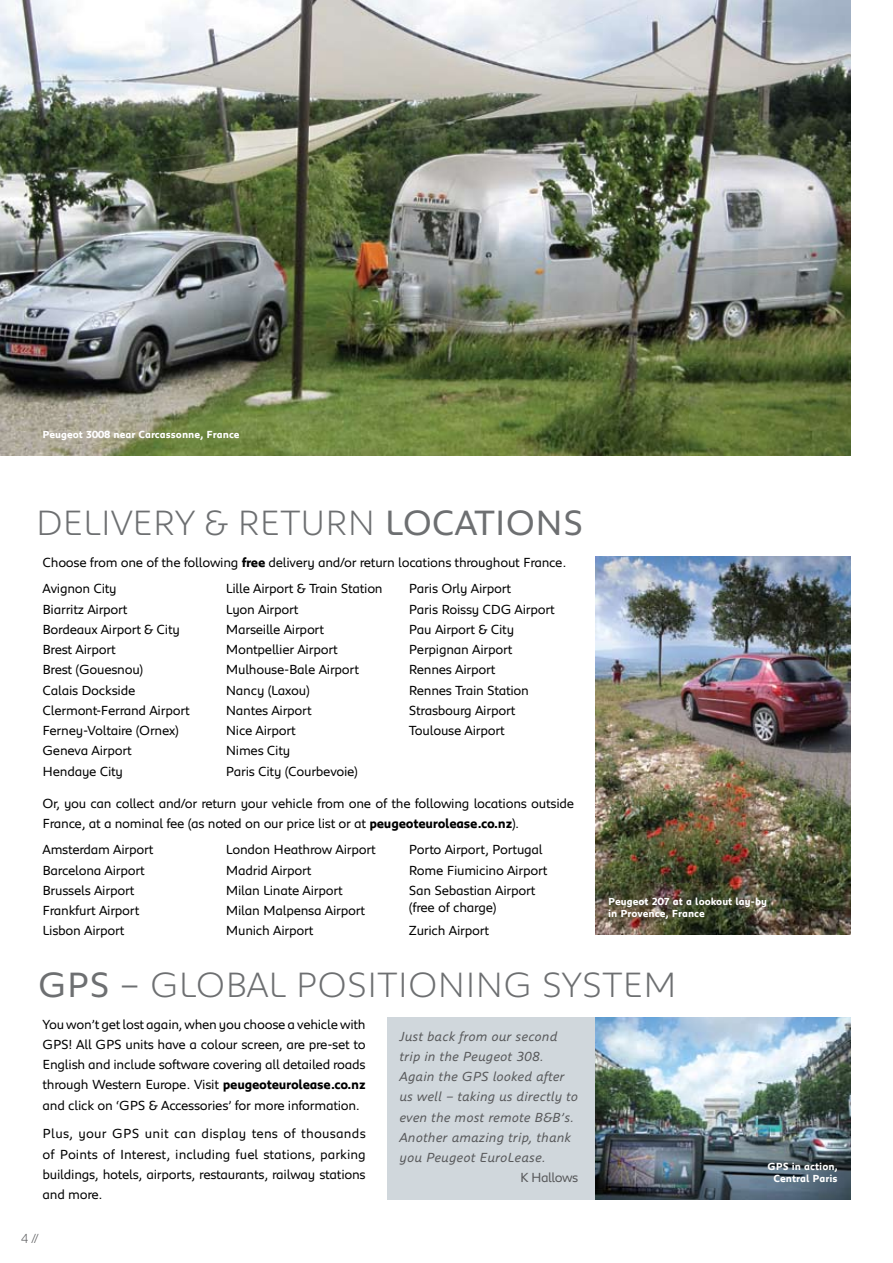
<style>
.page{position:relative;width:893px;height:1263px;background:#fff}
.page>*{position:absolute;margin:0;border:0;box-sizing:border-box;transform-origin:0 0}
.t1{font:300 36px "Peugeot";color:#6d6f71}
.t2{font:13.5px/20.2px "Peugeot";letter-spacing:-.02em;color:#000}
.t3{font:italic 13.5px/20.2px "Peugeot";letter-spacing:.01em;color:#58595b}
.t4{font:13.5px "Peugeot";letter-spacing:-.04em;color:#58595b}
.t5{font:300 13.5px "Peugeot";color:#58595b}
.t6{font:700 10.5px/12px "Peugeot";color:#fff}
.s1{font-weight:400}
.s2{font-weight:700}
</style>
<div class="page">
<img style="left:0;top:0;width:850px;height:455px">
<img style="left:595px;top:556px;width:255px;height:378px">
<div style="left:387px;top:1017px;width:463px;height:182px;background:#d0d7dc"></div>
<img style="left:595px;top:1017px;width:255px;height:182px">
<p class="t6" style="left:43px;top:428px;width:199px">Peugeot 3008 near Carcassonne, France</p>
<h1 class="t1" style="left:36px;top:497px;width:372px">DELIVERY &amp; RETURN <span class="s1">locations</span></h1>
<p class="t2" style="left:43px;top:549px;width:525px;line-height:26.2px">Choose from one of the following <span class="s2">free</span> delivery and/or return locations throughout France.<br>Avignon City</p>
<p class="t2" style="left:43px;top:598px;width:149px">Biarritz Airport<br>Bordeaux Airport &amp; City<br>Brest Airport<br>Brest (Gouesnou)<br>Calais Dockside<br>Clermont-Ferrand Airport<br>Ferney-Voltaire (Ornex)<br>Geneva Airport<br>Hendaye City</p>
<p class="t2" style="left:226px;top:578px;width:159px">Lille Airport &amp; Train Station<br>Lyon Airport<br>Marseille Airport<br>Montpellier Airport<br>Mulhouse-Bale Airport<br>Nancy (Laxou)<br>Nantes Airport<br>Nice Airport<br>Nimes City<br>Paris City (Courbevoie)</p>
<p class="t2" style="left:409px;top:578px;width:148px">Paris Orly Airport<br>Paris Roissy CDG Airport<br>Pau Airport &amp; City<br>Perpignan Airport<br>Rennes Airport<br>Rennes Train Station<br>Strasbourg Airport<br>Toulouse Airport</p>
<p class="t2" style="left:43px;top:792px;width:533px">Or, you can collect and/or return your vehicle from one of the following locations outside<br>France, at a nominal fee (as noted on our price list or at <span class="s2">peugeoteurolease.co.nz</span>).</p>
<p class="t2" style="left:43px;top:839px;width:113px">Amsterdam Airport<br>Barcelona Airport<br>Brussels Airport<br>Frankfurt Airport<br>Lisbon Airport</p>
<p class="t2" style="left:226px;top:839px;width:152px">London Heathrow Airport<br>Madrid Airport<br>Milan Linate Airport<br>Milan Malpensa Airport<br>Munich Airport</p>
<p class="t2" style="left:409px;top:839px;width:140px">Porto Airport, Portugal<br>Rome Fiumicino Airport<br>San Sebastian Airport</p>
<p class="t2" style="left:409px;top:895px;width:89px;line-height:23.2px">(free of charge)<br>Zurich Airport</p>
<p class="t6" style="left:608px;top:895px;width:160px">Peugeot 207 at a lookout lay-by in Provence, France</p>
<h1 class="t1" style="left:38px;top:960px;width:640px"><span class="s1">GPS</span> – GLOBAL POSITIONING SYSTEM</h1>
<p class="t3" style="left:400px;top:1025px;width:180px">Just back from our second trip in the Peugeot 308.<br>Again the GPS looked after us well – taking us directly to even the most remote B&amp;B’s.<br>Another amazing trip, thank you Peugeot EuroLease.</p>
<p class="t4" style="left:520px;top:1168px;width:60px">K Hallows</p>
<p class="t2" style="left:43px;top:1013px;width:325px;text-align:justify">You won’t get lost again, when you choose a vehicle with GPS! All GPS units have a colour screen, are pre-set to English and include software covering all detailed roads through Western Europe. Visit <span class="s2">peugeoteurolease.co.nz </span>and click on ‘GPS &amp; Accessories’ for more information.</p>
<p class="t2" style="left:43px;top:1123px;width:325px;text-align:justify">Plus, your GPS unit can display tens of thousands of Points of Interest, including fuel stations, parking buildings, hotels, airports, restaurants, railway stations and more.</p>
<p class="t5" style="left:21px;top:1229px;width:19px">4 //</p>
<p class="t6" style="left:767px;top:1160px;width:72px;text-align:center">GPS in action,<br>Central Paris</p>
</div>
